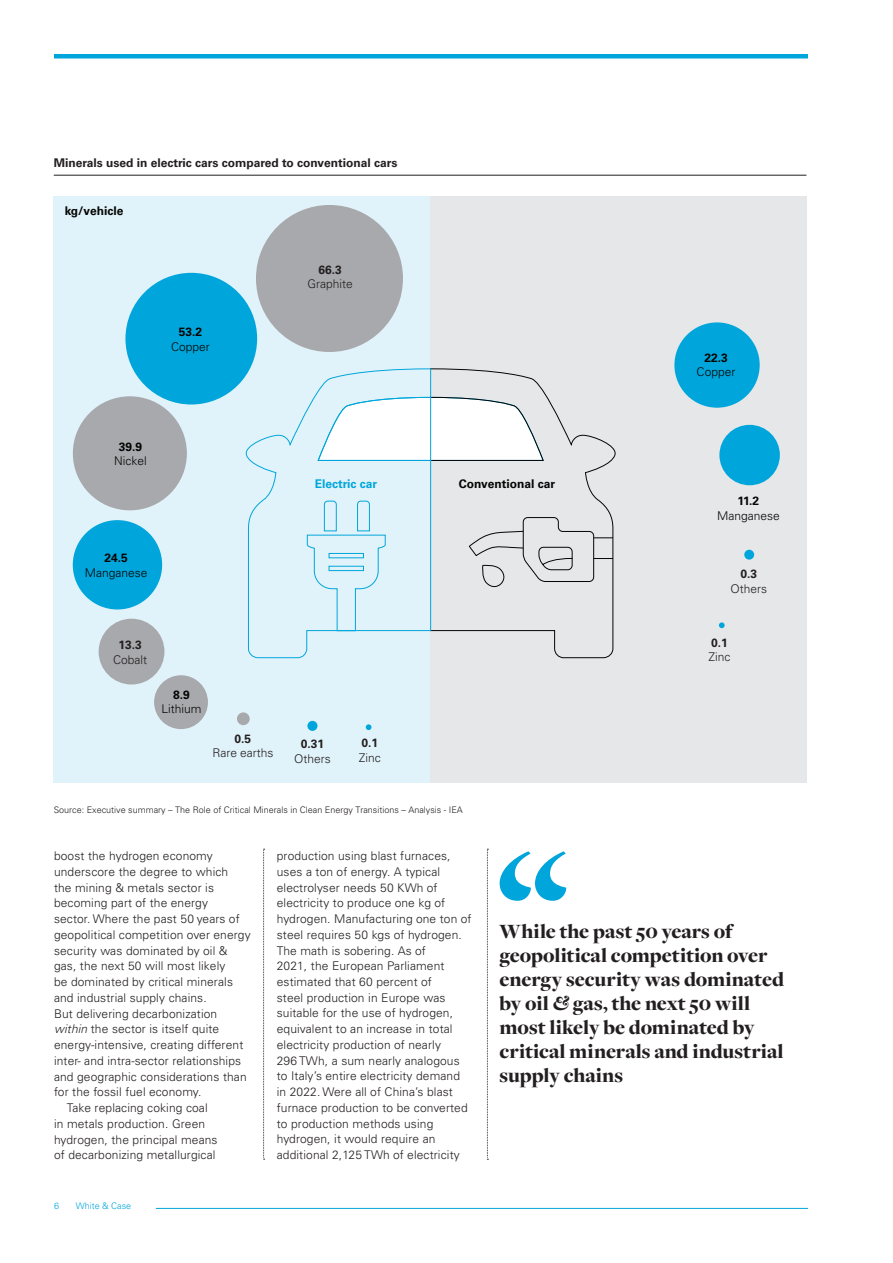
<style>
.page{position:relative;width:893px;height:1263px;background:#fff}
.page>*{position:absolute;margin:0;border:0;box-sizing:border-box;transform-origin:0 0}
.t1{font:900 21px/24px "Freight Disp Pro";letter-spacing:-.005em;color:#231f20}
.Body_Copy_-_indent{font:300 12px/15.8px "Univers LT Pro 45";letter-spacing:.01em;color:#231f20;text-align:center}
.Body_Copy_-_no_inden{font:300 12px/15.8px "Univers LT Pro 45";letter-spacing:.01em;color:#231f20}
.t2{font:300 12px/14.4px "Univers LT Pro 45";color:#050504;text-align:center}
.Graph_title_bold_8pt{font:700 12px "Univers LT Pro 65";color:#231f20}
.t3{font:700 12px "Univers LT Pro 65";color:#050504}
.t4{font:700 12px "Univers LT Pro 65";color:#00a6db}
.INFOGRAPHIC_-_Source{font:300 9px "Univers LT Pro 45";color:#231f20}
.t5{font:300 9px "Univers LT Pro 45";color:#00a6db}
.s1{font-family:"Univers LT Pro 65";font-weight:700}
.s2{font-style:italic}
</style>
<div class="page">
<svg style="left:263px;top:849px;width:2px;height:311px"></svg>
<svg style="left:487px;top:849px;width:1px;height:311px"></svg>
<svg style="left:500px;top:851px;width:66px;height:50px"></svg>
<hr style="left:54px;top:175px;width:752px;height:1px;background:#231f20">
<div style="left:54px;top:196px;width:376px;height:586px;background:#e1f3fa"></div>
<div style="left:430px;top:196px;width:376px;height:586px;background:#e6e7e9"></div>
<svg style="left:431px;top:368px;width:185px;height:290px"></svg>
<svg style="left:243px;top:368px;width:188px;height:290px"></svg>
<hr style="left:430px;top:369px;width:1px;height:262px;background:#00a6db">
<svg style="left:468px;top:517px;width:146px;height:72px"></svg>
<svg style="left:307px;top:500px;width:79px;height:131px"></svg>
<div style="left:256px;top:205px;width:147px;height:147px;background:#a8a9ad;border-radius:74px"></div>
<div style="left:125px;top:273px;width:132px;height:131px;background:#00a6db;border-radius:66px"></div>
<div style="left:73px;top:396px;width:114px;height:114px;background:#a8a9ad;border-radius:57px"></div>
<div style="left:73px;top:520px;width:89px;height:89px;background:#00a6db;border-radius:45px"></div>
<div style="left:99px;top:619px;width:65px;height:65px;background:#a8a9ad;border-radius:33px"></div>
<div style="left:154px;top:675px;width:54px;height:54px;background:#a8a9ad;border-radius:27px"></div>
<div style="left:237px;top:712px;width:13px;height:13px;background:#a8a9ad;border-radius:6px"></div>
<div style="left:307px;top:721px;width:10px;height:10px;background:#00a6db;border-radius:5px"></div>
<svg style="left:366px;top:724px;width:5px;height:6px"></svg>
<div style="left:674px;top:322px;width:86px;height:86px;background:#00a6db;border-radius:43px"></div>
<div style="left:719px;top:425px;width:61px;height:60px;background:#00a6db;border-radius:30px"></div>
<div style="left:744px;top:550px;width:10px;height:10px;background:#00a6db;border-radius:5px"></div>
<svg style="left:719px;top:622px;width:6px;height:6px"></svg>
<hr style="left:156px;top:1208px;width:652px;height:1px;background:#00a6db">
<div style="left:54px;top:54px;width:754px;height:5px;background:#00a6db"></div>
<p class="Graph_title_bold_8pt" style="left:54px;top:156px;width:345px">Minerals used in electric cars compared to conventional cars</p>
<p class="t3" style="left:65px;top:203px;width:60px">kg/vehicle</p>
<p class="t2" style="left:171px;top:325px;width:40px"><span class="s1">53.2<br></span>Copper</p>
<p class="Body_Copy_-_indent" style="left:307px;top:262px;width:47px;line-height:14.4px"><span class="s1">66.3<br></span>Graphite</p>
<p class="t2" style="left:114px;top:439px;width:34px"><span class="s1">39.9<br></span>Nickel</p>
<p class="t4" style="left:315px;top:477px;width:64px">Electric car</p>
<p class="t3" style="left:459px;top:477px;width:98px">Conventional car</p>
<p class="t2" style="left:85px;top:551px;width:64px"><span class="s1">24.5<br></span>Manganese</p>
<p class="Body_Copy_-_indent" style="left:113px;top:638px;width:36px;line-height:14.4px"><span class="s1">13.3<br></span>Cobalt</p>
<p class="t2" style="left:162px;top:687px;width:42px"><span class="s1">8.9<br></span>Lithium</p>
<p class="Body_Copy_-_indent" style="left:212px;top:731px;width:62px;line-height:14.4px"><span class="s1">0.5<br></span>Rare earths</p>
<p class="Body_Copy_-_indent" style="left:294px;top:737px;width:38px;line-height:14.4px"><span class="s1">0.31<br></span>Others</p>
<p class="Body_Copy_-_indent" style="left:359px;top:736px;width:24px;line-height:14.4px;text-align:left"><span class="s1">0.1<br></span>Zinc</p>
<p class="INFOGRAPHIC_-_Source" style="left:54px;top:804px;width:411px">Source: Executive summary – The Role of Critical Minerals in Clean Energy Transitions – Analysis - IEA</p>
<p class="t2" style="left:697px;top:350px;width:40px"><span class="s1">22.3<br></span>Copper</p>
<p class="t2" style="left:717px;top:494px;width:64px"><span class="s1">11.2<br></span>Manganese</p>
<p class="Body_Copy_-_indent" style="left:730px;top:567px;width:38px;line-height:14.4px"><span class="s1">0.3<br></span>Others</p>
<p class="Body_Copy_-_indent" style="left:709px;top:635px;width:24px;line-height:14.4px;text-align:left"><span class="s1">0.1<br></span>Zinc</p>
<p class="Body_Copy_-_no_inden" style="left:54px;top:848px;width:198px">boost the hydrogen economy underscore the degree to which<br>the mining &amp; metals sector is becoming part of the energy<br>sector. Where the past 50 years of geopolitical competition over energy security was dominated by oil &amp; gas, the next 50 will most likely<br>be dominated by critical minerals and industrial supply chains.<br>But delivering decarbonization <span class="s2">within</span> the sector is itself quite energy-intensive, creating different inter- and intra-sector relationships and geographic considerations than for the fossil fuel economy.</p>
<p class="Body_Copy_-_indent" style="left:54px;top:1100px;width:165px;text-align:left;text-indent:13px">Take replacing coking coal in metals production. Green hydrogen, the principal means of decarbonizing metallurgical</p>
<p class="t5" style="left:54px;top:1200px;width:7px">6</p>
<p class="t5" style="left:76px;top:1200px;width:57px">White &amp; Case</p>
<p class="Body_Copy_-_indent" style="left:277px;top:848px;width:196px;text-align:left">production using blast furnaces, uses a ton of energy. A typical electrolyser needs 50 KWh of electricity to produce one kg of hydrogen. Manufacturing one ton of steel requires 50 kgs of hydrogen.<br>The math is sobering. As of<br>2021, the European Parliament estimated that 60 percent of<br>steel production in Europe was suitable for the use of hydrogen, equivalent to an increase in total electricity production of nearly<br>296 TWh, a sum nearly analogous to Italy’s entire electricity demand in 2022. Were all of China’s blast furnace production to be converted to production methods using hydrogen, it would require an additional 2,125 TWh of electricity</p>
<p class="t1" style="left:500px;top:919px;width:286px">While the past 50 years of geopolitical competition over energy security was dominated by oil <span class="s2">&amp;</span> gas, the next 50 will most likely be dominated by critical minerals and industrial supply chains</p>
</div>
